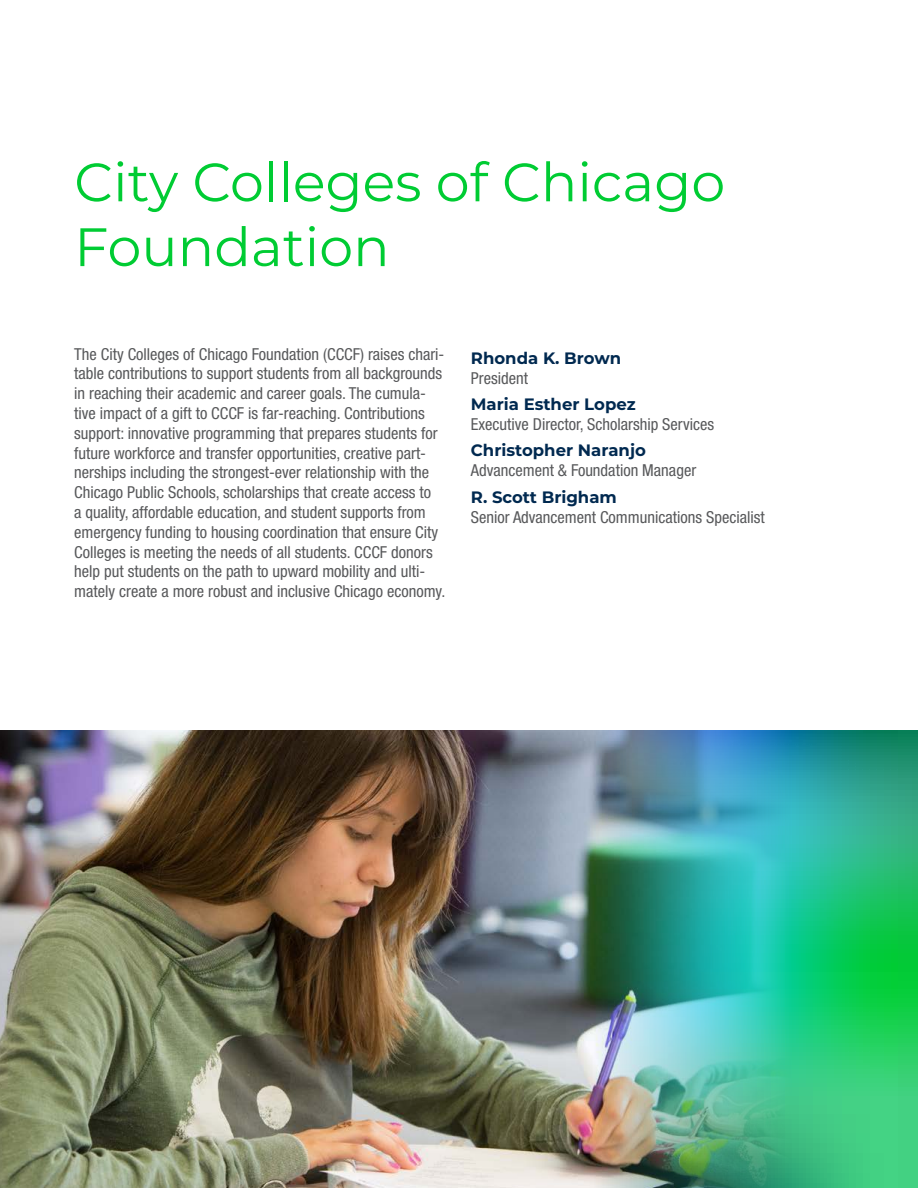
<style>
.page{position:relative;width:918px;height:1188px;background:#fff}
.page>*{position:absolute;margin:0;border:0;box-sizing:border-box;transform-origin:0 0}
.t1{font:54px/64.8px "Montserrat";color:#0c3}
.t2{font:condensed 16.5px/19.8px "Helvetica Neue LT Std";color:#58595b}
.t3{font:700 16.5px "Montserrat";color:#002950}
</style>
<div class="page">
<img style="left:0;top:731px;width:594px;height:457px">
<img style="left:594px;top:731px;width:324px;height:457px">
<h1 class="t1" style="left:74px;top:148px;width:652px">City Colleges of Chicago<br>Foundation</h1>
<p class="t2" style="left:74px;top:344px;width:373px">The City Colleges of Chicago Foundation (CCCF) raises chari&shy;table contributions to support students from all backgrounds in reaching their academic and career goals. The cumula&shy;tive impact of a gift to CCCF is far-reaching. Contributions support: innovative programming that prepares students for future workforce and transfer opportunities, creative part&shy;nerships including the strongest-ever relationship with the Chicago Public Schools, scholarships that create access to<br>a quality, affordable education, and student supports from emergency funding to housing coordination that ensure City Colleges is meeting the needs of all students. CCCF donors help put students on the path to upward mobility and ulti&shy;mately create a more robust and inclusive Chicago economy.</p>
<p class="t3" style="left:471px;top:346px;width:152px">Rhonda K. Brown</p>
<p class="t2" style="left:471px;top:368px;width:59px">President</p>
<p class="t3" style="left:471px;top:392px;width:166px">Maria Esther Lopez</p>
<p class="t2" style="left:471px;top:414px;width:245px">Executive Director, Scholarship Services</p>
<p class="t3" style="left:471px;top:439px;width:177px">Christopher Naranjo</p>
<p class="t2" style="left:471px;top:460px;width:227px">Advancement &amp; Foundation Manager</p>
<p class="t3" style="left:471px;top:485px;width:147px">R. Scott Brigham</p>
<p class="t2" style="left:471px;top:507px;width:295px">Senior Advancement Communications Specialist</p>
</div>
